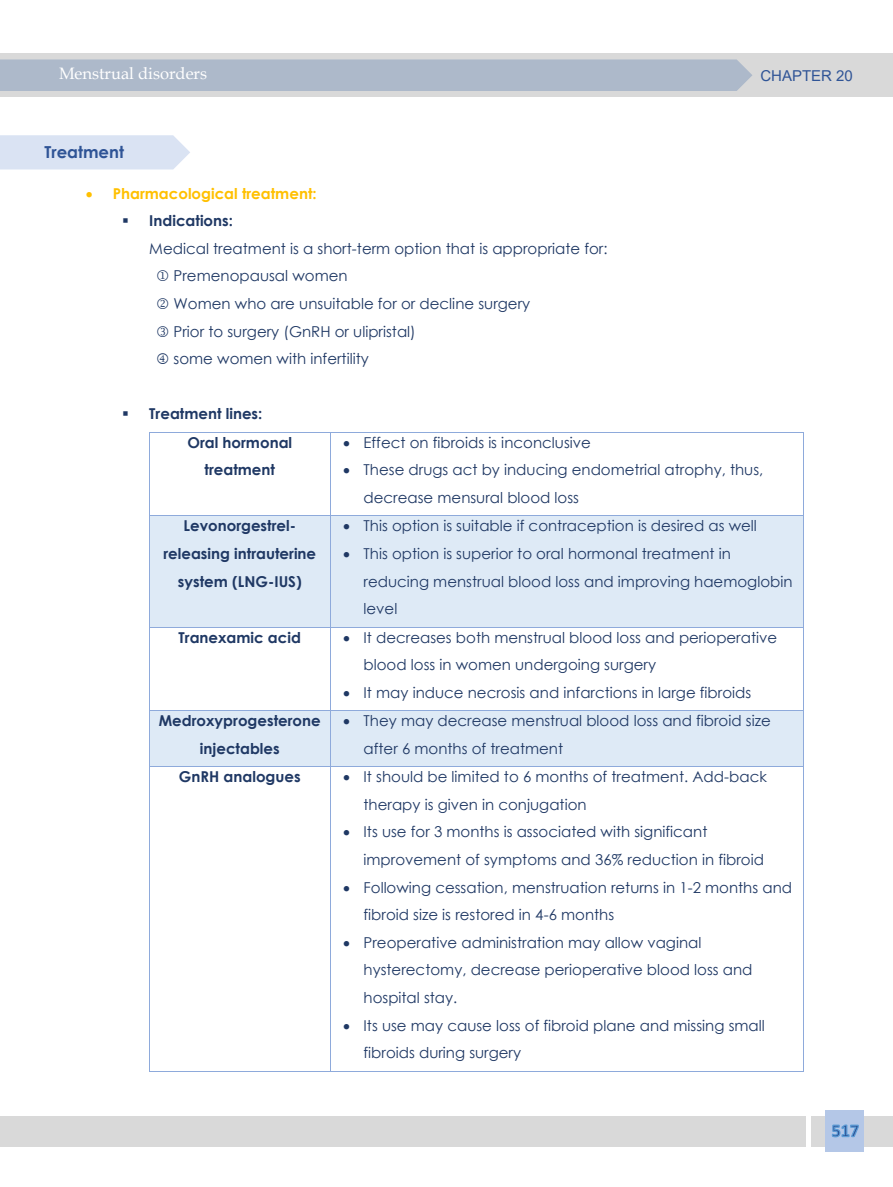
<style>
.page{position:relative;width:893px;height:1187px;background:#fff}
.page>*{position:absolute;margin:0;border:0;box-sizing:border-box;transform-origin:0 0}
.t1{font:16.5px "Book Antiqua 25";color:#fff}
.t2{font:16.5px "Century Gothic Bold 31";color:#2f5496}
.t3{font:15px/27.6px "Century Gothic";color:#1f3864}
.t4{font:15px/27.6px "Century Gothic Bold 31";color:#1f3864;text-align:center}
.t5{font:15px "Century Gothic Bold 31";color:#ffc000}
.t6{font:15px "Arial 40";color:#2f5496}
</style>
<div class="page">
<div style="left:0;top:53px;width:893px;height:43px;background:#d9d9d9"></div>
<div style="left:0;top:59px;width:752px;height:32px;background:#adb9ca"></div>
<div style="left:811px;top:1115px;width:82px;height:31px;background:#d9d9d9"></div>
<div style="left:825px;top:1110px;width:39px;height:41px;background:#b4c7e7"></div>
<svg style="left:831px;top:1124px;width:28px;height:14px"></svg>
<div style="left:0;top:1115px;width:805px;height:31px;background:#d9d9d9"></div>
<hr style="left:150px;top:432px;width:180px;height:1px;background:#8eaadb">
<hr style="left:331px;top:432px;width:472px;height:1px;background:#8eaadb">
<hr style="left:149px;top:432px;width:1px;height:83px;background:#8eaadb">
<hr style="left:330px;top:432px;width:1px;height:83px;background:#8eaadb">
<hr style="left:803px;top:432px;width:1px;height:83px;background:#8eaadb">
<div style="left:150px;top:516px;width:180px;height:110px;background:#deeaf6"></div>
<div style="left:331px;top:516px;width:472px;height:110px;background:#deeaf6"></div>
<hr style="left:150px;top:515px;width:180px;height:1px;background:#8eaadb">
<hr style="left:331px;top:515px;width:472px;height:1px;background:#8eaadb">
<hr style="left:149px;top:516px;width:1px;height:110px;background:#8eaadb">
<hr style="left:330px;top:516px;width:1px;height:110px;background:#8eaadb">
<hr style="left:803px;top:516px;width:1px;height:110px;background:#8eaadb">
<hr style="left:150px;top:626px;width:180px;height:1px;background:#8eaadb">
<hr style="left:331px;top:626px;width:472px;height:1px;background:#8eaadb">
<hr style="left:149px;top:627px;width:1px;height:83px;background:#8eaadb">
<hr style="left:330px;top:627px;width:1px;height:83px;background:#8eaadb">
<hr style="left:803px;top:627px;width:1px;height:83px;background:#8eaadb">
<div style="left:150px;top:711px;width:180px;height:55px;background:#deeaf6"></div>
<div style="left:331px;top:711px;width:472px;height:55px;background:#deeaf6"></div>
<hr style="left:150px;top:710px;width:180px;height:1px;background:#8eaadb">
<hr style="left:331px;top:710px;width:472px;height:1px;background:#8eaadb">
<hr style="left:149px;top:711px;width:1px;height:55px;background:#8eaadb">
<hr style="left:330px;top:711px;width:1px;height:55px;background:#8eaadb">
<hr style="left:803px;top:711px;width:1px;height:55px;background:#8eaadb">
<hr style="left:150px;top:766px;width:180px;height:1px;background:#8eaadb">
<hr style="left:331px;top:766px;width:472px;height:1px;background:#8eaadb">
<hr style="left:149px;top:766px;width:1px;height:304px;background:#8eaadb">
<hr style="left:150px;top:1070px;width:180px;height:1px;background:#8eaadb">
<hr style="left:330px;top:766px;width:1px;height:304px;background:#8eaadb">
<hr style="left:331px;top:1070px;width:472px;height:1px;background:#8eaadb">
<hr style="left:803px;top:766px;width:1px;height:304px;background:#8eaadb">
<svg style="left:0;top:135px;width:190px;height:34px;background:#dbe4f3"></svg>
<p class="t1" style="left:59px;top:64px;width:150px">Menstrual disorders</p>
<p class="t6" style="left:760px;top:68px;width:94px">CHAPTER 20</p>
<p class="t2" style="left:45px;top:142px;width:81px">Treatment</p>
<p class="t5" style="left:86px;top:183px;width:232px">• Pharmacological treatment:</p>
<p class="t4" style="left:122px;top:206px;width:112px">▪ Indications:</p>
<p class="t3" style="left:174px;top:234px;width:435px;text-indent:-24px">Medical treatment is a short-term option that is appropriate for:<br>Premenopausal women<br>Women who are unsuitable for or decline surgery</p>
<p class="t3" style="left:174px;top:317px;width:244px;text-indent:-18px">● Prior to surgery (GnRH or ulipristal) some women with infertility</p>
<p class="t4" style="left:122px;top:399px;width:142px">▪ Treatment lines:</p>
<p class="t4" style="left:187px;top:428px;width:106px">Oral hormonal</p>
<p class="t4" style="left:205px;top:455px;width:72px">treatment</p>
<p class="t3" style="left:343px;top:428px;width:249px">• Effect on fibroids is inconclusive</p>
<p class="t3" style="left:364px;top:456px;width:401px;text-indent:-20px">• These drugs act by inducing endometrial atrophy, thus, decrease mensural blood loss</p>
<p class="t4" style="left:163px;top:511px;width:154px">Levonorgestrel&shy;releasing intrauterine system (LNG-IUS)</p>
<p class="t3" style="left:343px;top:512px;width:415px">• This option is suitable if contraception is desired as well</p>
<p class="t3" style="left:364px;top:539px;width:430px;text-indent:-20px">• This option is superior to oral hormonal treatment in reducing menstrual blood loss and improving haemoglobin level</p>
<p class="t4" style="left:179px;top:622px;width:124px">Tranexamic acid</p>
<p class="t3" style="left:364px;top:623px;width:415px;text-indent:-20px">• It decreases both menstrual blood loss and perioperative blood loss in women undergoing surgery</p>
<p class="t3" style="left:343px;top:678px;width:409px">• It may induce necrosis and infarctions in large fibroids</p>
<p class="t4" style="left:159px;top:706px;width:163px">Medroxyprogesterone injectables</p>
<p class="t3" style="left:364px;top:706px;width:409px;text-indent:-20px">• They may decrease menstrual blood loss and fibroid size after 6 months of treatment</p>
<p class="t4" style="left:179px;top:762px;width:123px">GnRH analogues</p>
<p class="t3" style="left:364px;top:762px;width:405px;text-indent:-20px">• It should be limited to 6 months of treatment. Add-back therapy is given in conjugation</p>
<p class="t3" style="left:364px;top:817px;width:402px;text-indent:-20px">• Its use for 3 months is associated with significant improvement of symptoms and 36% reduction in fibroid</p>
<p class="t3" style="left:364px;top:873px;width:430px;text-indent:-20px">• Following cessation, menstruation returns in 1-2 months and fibroid size is restored in 4-6 months</p>
<p class="t3" style="left:364px;top:928px;width:390px;text-indent:-20px">• Preoperative administration may allow vaginal hysterectomy, decrease perioperative blood loss and hospital stay.</p>
<p class="t3" style="left:364px;top:1010px;width:403px;text-indent:-20px">• Its use may cause loss of fibroid plane and missing small fibroids during surgery</p>
</div>
